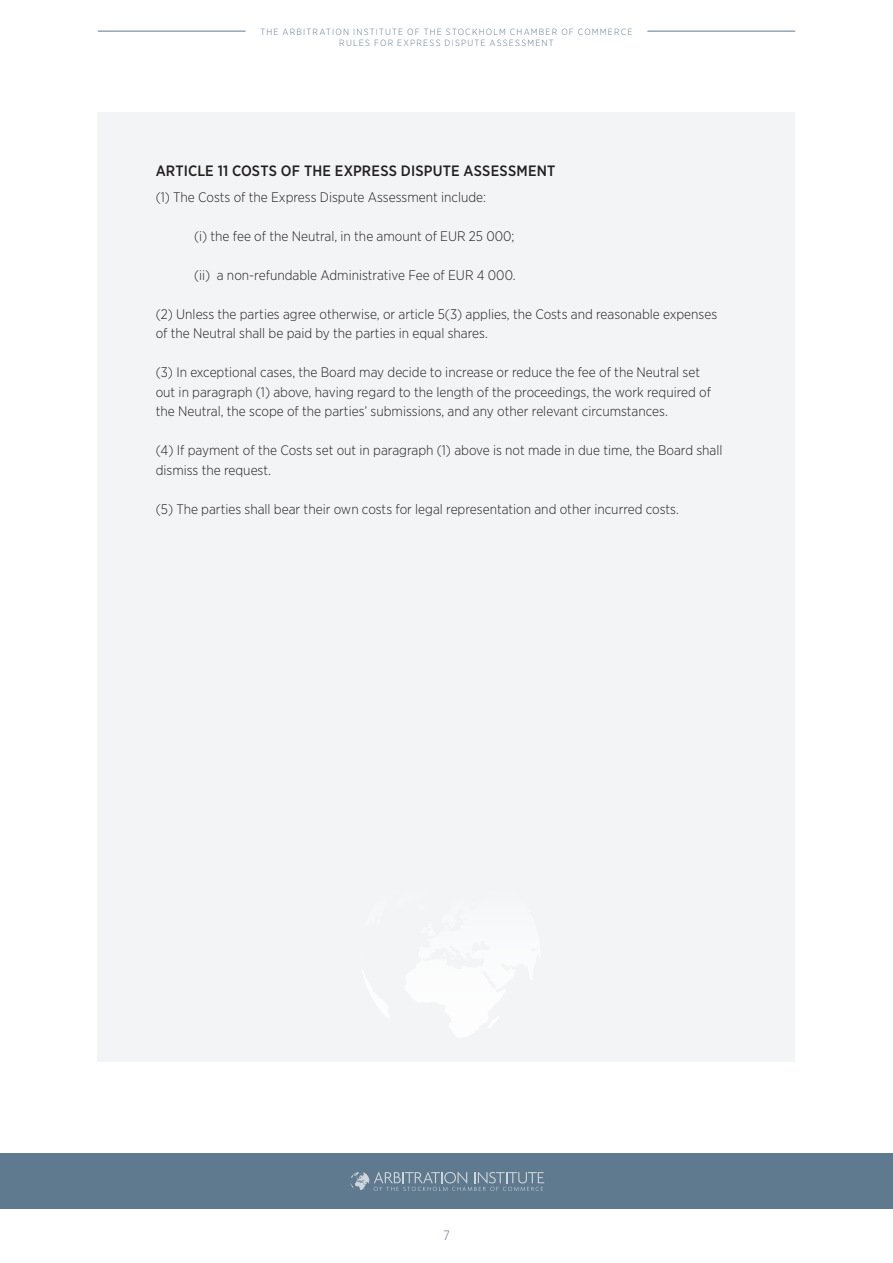
<style>
.page{position:relative;width:893px;height:1263px;background:#fff}
.page>*{position:absolute;margin:0;border:0;box-sizing:border-box;transform-origin:0 0}
.t1{font:500 15px "Gotham Narrow";letter-spacing:.01em;color:#231f20}
.t2{font:300 13.8px/19.5px "Gotham Narrow";color:#231f20}
.t3{font:300 13.5px "Gotham Narrow";color:#5f798f}
.t4{font:300 9px/10.8px "Gotham Narrow";letter-spacing:.13em;color:#5f798f;text-align:center}
</style>
<div class="page">
<div style="left:0;top:1154px;width:893px;height:55px;background:#5f798f"></div>
<svg style="left:350px;top:1172px;width:194px;height:19px"></svg>
<div style="left:98px;top:113px;width:697px;height:949px;background:#f2f4f6"></div>
<hr style="left:98px;top:31px;width:148px;height:1px;background:#5f798f">
<hr style="left:647px;top:31px;width:148px;height:1px;background:#5f798f">
<svg style="left:376px;top:1003px;width:121px;height:35px"></svg>
<p class="t4" style="left:260px;top:26px;width:374px">THE ARBITRATION INSTITUTE OF THE STOCKHOLM CHAMBER OF COMMERCE<br>RULES FOR EXPRESS DISPUTE ASSESSMENT</p>
<p class="t1" style="left:156px;top:161px;width:401px">ARTICLE 11 COSTS OF THE EXPRESS DISPUTE ASSESSMENT</p>
<p class="t2" style="left:156px;top:187px;width:332px">(1) The Costs of the Express Dispute Assessment include:</p>
<p class="t2" style="left:194px;top:226px;width:322px">(i) the fee of the Neutral, in the amount of EUR 25 000;</p>
<p class="t2" style="left:194px;top:265px;width:323px">(ii) a non-refundable Administrative Fee of EUR 4 000.</p>
<p class="t2" style="left:156px;top:304px;width:563px">(2) Unless the parties agree otherwise, or article 5(3) applies, the Costs and reasonable expenses of the Neutral shall be paid by the parties in equal shares.</p>
<p class="t2" style="left:156px;top:362px;width:557px">(3) In exceptional cases, the Board may decide to increase or reduce the fee of the Neutral set out in paragraph (1) above, having regard to the length of the proceedings, the work required of the Neutral, the scope of the parties’ submissions, and any other relevant circumstances.</p>
<p class="t2" style="left:156px;top:440px;width:568px">(4) If payment of the Costs set out in paragraph (1) above is not made in due time, the Board shall dismiss the request.</p>
<p class="t2" style="left:156px;top:499px;width:525px">(5) The parties shall bear their own costs for legal representation and other incurred costs.</p>
<p class="t3" style="left:443px;top:1227px;width:8px">7</p>
</div>
